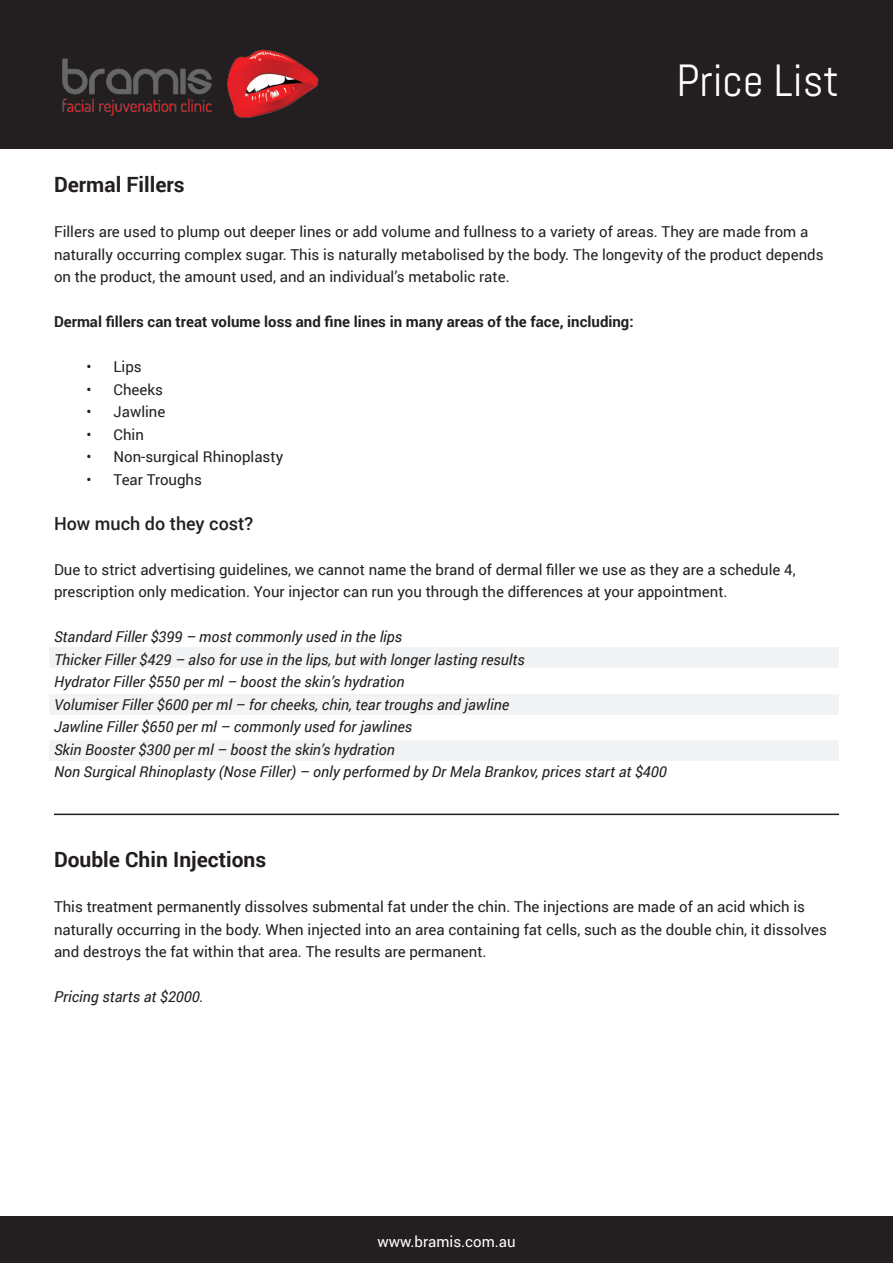
<style>
.page{position:relative;width:893px;height:1263px;background:#fff}
.page>*{position:absolute;margin:0;border:0;box-sizing:border-box;transform-origin:0 0}
.t1{font:45px "Abel";color:#fff}
.t2{font:700 21px "Roboto";color:#231f20}
.t3{font:500 18px "Roboto";color:#231f20}
.t4{font:15px/22.5px "Roboto";color:#231f20}
.t5{font:italic 15px "Roboto";color:#231f20}
.t6{font:700 15px "Roboto";color:#231f20}
.t7{font:15px "Roboto";color:#fff}
</style>
<div class="page">
<div style="left:0;top:0;width:893px;height:149px;background:#231f20"></div>
<img style="left:62px;top:49px;width:257px;height:69px">
<div style="left:0;top:1216px;width:893px;height:47px;background:#231f20"></div>
<div style="left:50px;top:647px;width:789px;height:21px;background:#f2f3f4"></div>
<div style="left:50px;top:694px;width:789px;height:21px;background:#f2f3f4"></div>
<div style="left:50px;top:740px;width:789px;height:20px;background:#f2f3f4"></div>
<hr style="left:54px;top:814px;width:785px;height:1px;background:#231f20">
<h1 class="t1" style="left:677px;top:52px;width:164px">Price List</h1>
<p class="t2" style="left:54px;top:170px;width:132px">Dermal Fillers</p>
<p class="t4" style="left:54px;top:220px;width:771px">Fillers are used to plump out deeper lines or add volume and fullness to a variety of areas. They are made from a naturally occurring complex sugar. This is naturally metabolised by the body. The longevity of the product depends on the product, the amount used, and an individual’s metabolic rate.</p>
<p class="t6" style="left:54px;top:311px;width:581px">Dermal fillers can treat volume loss and fine lines in many areas of the face, including:</p>
<p class="t4" style="left:87px;top:355px;width:57px">• Lips</p>
<p class="t4" style="left:87px;top:377px;width:78px">• Cheeks</p>
<p class="t4" style="left:87px;top:400px;width:80px">• Jawline</p>
<p class="t4" style="left:87px;top:422px;width:59px">• Chin</p>
<p class="t4" style="left:87px;top:445px;width:198px">• Non-surgical Rhinoplasty</p>
<p class="t4" style="left:87px;top:467px;width:117px">• Tear Troughs</p>
<p class="t3" style="left:54px;top:511px;width:201px">How much do they cost?</p>
<p class="t4" style="left:54px;top:557px;width:743px">Due to strict advertising guidelines, we cannot name the brand of dermal filler we use as they are a schedule 4, prescription only medication. Your injector can run you through the differences at your appointment.</p>
<p class="t5" style="left:54px;top:626px;width:350px">Standard Filler $399 – most commonly used in the lips</p>
<p class="t5" style="left:54px;top:649px;width:472px">Thicker Filler $429 – also for use in the lips, but with longer lasting results</p>
<p class="t5" style="left:54px;top:671px;width:352px">Hydrator Filler $550 per ml – boost the skin’s hydration</p>
<p class="t5" style="left:54px;top:694px;width:457px">Volumiser Filler $600 per ml – for cheeks, chin, tear troughs and jawline</p>
<p class="t5" style="left:54px;top:716px;width:360px">Jawline Filler $650 per ml – commonly used for jawlines</p>
<p class="t5" style="left:54px;top:739px;width:342px">Skin Booster $300 per ml – boost the skin’s hydration</p>
<p class="t5" style="left:54px;top:761px;width:614px">Non Surgical Rhinoplasty (Nose Filler) – only performed by Dr Mela Brankov, prices start at $400</p>
<p class="t2" style="left:54px;top:845px;width:214px">Double Chin Injections</p>
<p class="t4" style="left:54px;top:895px;width:775px">This treatment permanently dissolves submental fat under the chin. The injections are made of an acid which is naturally occurring in the body. When injected into an area containing fat cells, such as the double chin, it dissolves and destroys the fat within that area. The results are permanent.</p>
<p class="t5" style="left:54px;top:986px;width:151px">Pricing starts at $2000.</p>
<p class="t7" style="left:377px;top:1231px;width:140px">www.bramis.com.au</p>
</div>
